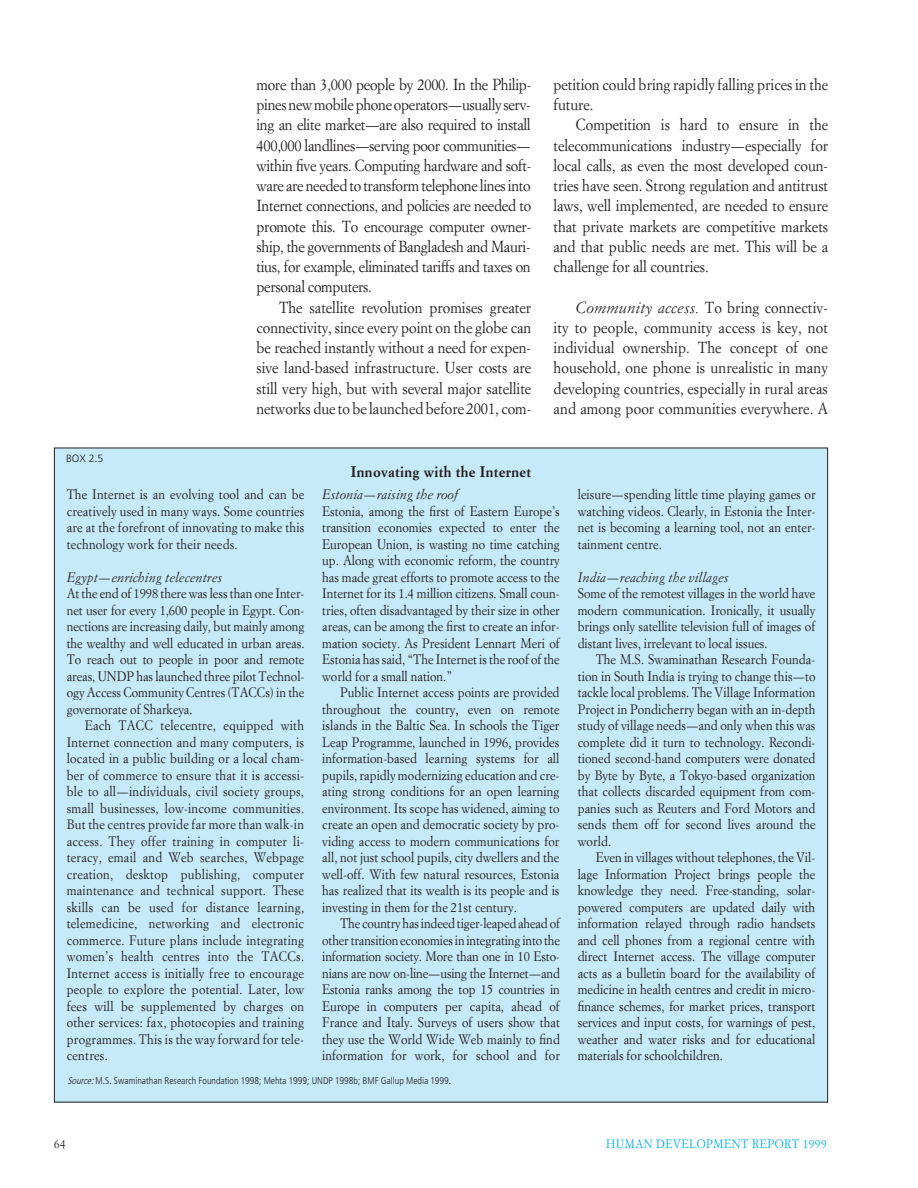
<style>
.page{position:relative;width:918px;height:1188px;background:#fff}
.page>*{position:absolute;margin:0;border:0;box-sizing:border-box;transform-origin:0 0}
.t1{font:15.75px/20.2px "Hdr Garamond";color:#231f20;text-align:justify}
.t2{font:700 15px "Hdr Garamond";letter-spacing:.025em;color:#231f20}
.t3{font:13.5px/16.5px "Hdr Garamond";letter-spacing:.005em;color:#231f20;text-align:justify}
.t4{font:13.5px "Hdr Garamond Ital";color:#231f20}
.t5{font:12px "Hdr Garamond";letter-spacing:.045em;color:#00aeef}
.t6{font:12px "Hdr Garamond";color:#231f20}
.t7{font:10.5px "Frutiger Lt";color:#231f20}
.t8{font:300 9.75px "Frutiger Cond";color:#231f20}
.s1{font-family:"Hdr Garamond Ital"}
.s2{font-family:"Frutiger Cond Lital";font-weight:400}
</style>
<div class="page">
<div style="left:54px;top:448px;width:774px;height:654px;background:#c6eafa"></div>
<p class="t7" style="left:66px;top:454px;width:39px">BOX 2.5</p>
<p class="t1" style="left:256px;top:76px;width:276px">more than 3,000 people by 2000. In the Philip&shy;pines new mobile phone operators—usually serv&shy;ing an elite market—are also required to install 400,000 landlines—serving poor communities— within five years. Computing hardware and soft&shy;ware are needed to transform telephone lines into Internet connections, and policies are needed to promote this. To encourage computer owner&shy;ship, the governments of Bangladesh and Mauri&shy;tius, for example, eliminated tariffs and taxes on personal computers.</p>
<p class="t1" style="left:256px;top:299px;width:276px;text-indent:23px">The satellite revolution promises greater connectivity, since every point on the globe can be reached instantly without a need for expen&shy;sive land-based infrastructure. User costs are still very high, but with several major satellite networks due to be launched before 2001, com-</p>
<p class="t2" style="left:351px;top:466px;width:182px">Innovating with the Internet</p>
<p class="t1" style="left:553px;top:76px;width:276px">petition could bring rapidly falling prices in the future.</p>
<p class="t1" style="left:553px;top:116px;width:276px;text-indent:23px">Competition is hard to ensure in the telecommunications industry—especially for local calls, as even the most developed coun&shy;tries have seen. Strong regulation and antitrust laws, well implemented, are needed to ensure that private markets are competitive markets and that public needs are met. This will be a challenge for all countries.</p>
<p class="t1" style="left:553px;top:299px;width:276px;text-indent:23px"><span class="s1">Community access.</span> To bring connectiv&shy;ity to people, community access is key, not individual ownership. The concept of one household, one phone is unrealistic in many developing countries, especially in rural areas and among poor communities everywhere. A</p>
<p class="t3" style="left:67px;top:488px;width:239px">The Internet is an evolving tool and can be creatively used in many ways. Some countries are at the forefront of innovating to make this technology work for their needs.</p>
<p class="t4" style="left:67px;top:572px;width:157px">Egypt—enriching telecentres</p>
<p class="t3" style="left:67px;top:587px;width:239px">At the end of 1998 there was less than one Inter&shy;net user for every 1,600 people in Egypt. Con&shy;nections are increasing daily, but mainly among the wealthy and well educated in urban areas.<br>To reach out to people in poor and remote areas, UNDP has launched three pilot Technol&shy;ogy Access Community Centres (TACCs) in the governorate of Sharkeya.</p>
<p class="t3" style="left:67px;top:719px;width:239px;text-indent:18px">Each TACC telecentre, equipped with Internet connection and many computers, is located in a public building or a local cham&shy;ber of commerce to ensure that it is accessi&shy;ble to all—individuals, civil society groups, small businesses, low-income communities.<br>But the centres provide far more than walk-in access. They offer training in computer li&shy;teracy, email and Web searches, Webpage creation, desktop publishing, computer maintenance and technical support. These skills can be used for distance learning, telemedicine, networking and electronic commerce. Future plans include integrating women’s health centres into the TACCs.<br>Internet access is initially free to encourage people to explore the potential. Later, low fees will be supplemented by charges on other services: fax, photocopies and training programmes. This is the way forward for tele&shy;centres.</p>
<p class="t4" style="left:322px;top:489px;width:137px">Estonia—raising the roof</p>
<p class="t3" style="left:322px;top:504px;width:239px">Estonia, among the first of Eastern Europe’s transition economies expected to enter the European Union, is wasting no time catching up. Along with economic reform, the country has made great efforts to promote access to the Internet for its 1.4 million citizens. Small coun&shy;tries, often disadvantaged by their size in other areas, can be among the first to create an infor&shy;mation society. As President Lennart Meri of Estonia has said, “The Internet is the roof of the world for a small nation.”</p>
<p class="t3" style="left:322px;top:686px;width:239px;text-indent:18px">Public Internet access points are provided throughout the country, even on remote islands in the Baltic Sea. In schools the Tiger Leap Programme, launched in 1996, provides information-based learning systems for all pupils, rapidly modernizing education and cre&shy;ating strong conditions for an open learning environment. Its scope has widened, aiming to create an open and democratic society by pro&shy;viding access to modern communications for all, not just school pupils, city dwellers and the well-off. With few natural resources, Estonia has realized that its wealth is its people and is investing in them for the 21st century.</p>
<p class="t3" style="left:322px;top:917px;width:239px;text-indent:18px">The country has indeed tiger-leaped ahead of other transition economies in integrating into the information society. More than one in 10 Esto&shy;nians are now on-line—using the Internet—and Estonia ranks among the top 15 countries in Europe in computers per capita, ahead of France and Italy. Surveys of users show that they use the World Wide Web mainly to find information for work, for school and for</p>
<p class="t8" style="left:67px;top:1077px;width:385px"><span class="s2">Source:</span> M.S. Swaminathan Research Foundation 1998; Mehta 1999; UNDP 1998b; BMF Gallup Media 1999.</p>
<p class="t3" style="left:578px;top:488px;width:239px">leisure—spending little time playing games or watching videos. Clearly, in Estonia the Inter&shy;net is becoming a learning tool, not an enter&shy;tainment centre.</p>
<p class="t4" style="left:578px;top:572px;width:152px">India—reaching the villages</p>
<p class="t3" style="left:578px;top:587px;width:239px">Some of the remotest villages in the world have modern communication. Ironically, it usually brings only satellite television full of images of distant lives, irrelevant to local issues.</p>
<p class="t3" style="left:578px;top:653px;width:239px;text-indent:18px">The M.S. Swaminathan Research Founda&shy;tion in South India is trying to change this—to tackle local problems. The Village Information Project in Pondicherry began with an in-depth study of village needs—and only when this was complete did it turn to technology. Recondi&shy;tioned second-hand computers were donated by Byte by Byte, a Tokyo-based organization that collects discarded equipment from com&shy;panies such as Reuters and Ford Motors and sends them off for second lives around the world.</p>
<p class="t3" style="left:578px;top:851px;width:239px;text-indent:18px">Even in villages without telephones, the Vil&shy;lage Information Project brings people the knowledge they need. Free-standing, solar&shy;powered computers are updated daily with information relayed through radio handsets and cell phones from a regional centre with direct Internet access. The village computer acts as a bulletin board for the availability of medicine in health centres and credit in micro&shy;finance schemes, for market prices, transport services and input costs, for warnings of pest, weather and water risks and for educational materials for schoolchildren.</p>
<p class="t6" style="left:54px;top:1139px;width:13px">64</p>
<p class="t5" style="left:606px;top:1139px;width:222px">HUMAN DEVELOPMENT REPORT 1999</p>
</div>
